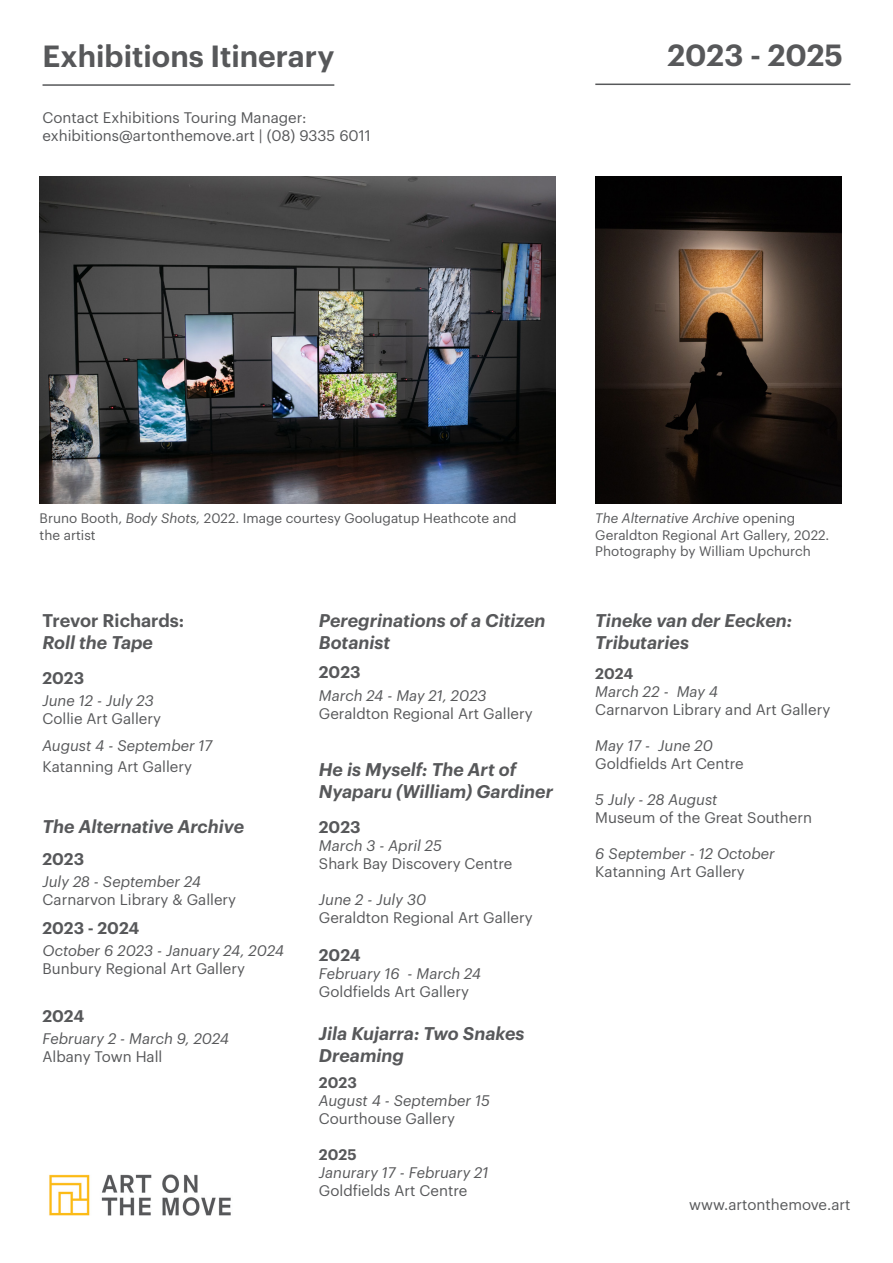
<style>
.page{position:relative;width:893px;height:1263px;background:#fff}
.page>*{position:absolute;margin:0;border:0;box-sizing:border-box;transform-origin:0 0}
.Page_Title{font:600 30px "Graphik";color:#57585a}
.Venue_Name{font:italic 600 18px/21.6px "Graphik";color:#57585a}
.Exhibition_Title{font:italic 600 18px/21.6px "Graphik";color:#57585a}
.Exhibition_Dates{font:italic 600 18px/21.6px "Graphik";color:#57585a}
.Exhibition_Title-2{font:600 18px/21.6px "Graphik";color:#57585a}
.Year{font:600 16.5px "Graphik";color:#57585a}
.Exhibition_Dates-2{font:600 16.5px "Graphik";color:#57585a}
.Exhibition_Dates-3{font:italic 15px/18px "Graphik";color:#57585a}
.Venue_Name-2{font:15px/18px "Graphik";color:#57585a}
.Exhibition_Dates-4{font:15px "Graphik";color:#57585a}
.t1{font:15px "Graphik";color:#595a5c}
.Exhibition_Dates-5{font:600 15px "Graphik";color:#57585a}
.Exhibition_Dates-6{font:13.5px/16.2px "Graphik";color:#57585a}
.s1{font-style:italic}
.s2{font-style:normal}
</style>
<div class="page">
<img style="left:49px;top:1174px;width:182px;height:42px">
<hr style="left:43px;top:84px;width:291px;height:2px;background:#57585a">
<hr style="left:595px;top:84px;width:255px;height:1px;background:#57585a">
<img style="left:40px;top:176px;width:516px;height:328px">
<img style="left:595px;top:176px;width:247px;height:328px">
<p class="Page_Title" style="left:43px;top:33px;width:293px">Exhibitions Itinerary</p>
<p class="Venue_Name-2" style="left:43px;top:108px;width:330px">Contact Exhibitions Touring Manager: exhibitions@artonthemove.art | (08) 9335 6011</p>
<p class="Page_Title" style="left:668px;top:32px;width:177px">2023 - 2025</p>
<p class="Exhibition_Dates-6" style="left:40px;top:509px;width:479px">Bruno Booth, <span class="s1">Body Shots,</span> 2022. Image courtesy Goolugatup Heathcote and the artist</p>
<p class="Exhibition_Dates-6" style="left:595px;top:509px;width:236px"><span class="s1">The Alternative Archive</span> opening<br>Geraldton Regional Art Gallery, 2022.<br>Photography by William Upchurch</p>
<p class="Exhibition_Title-2" style="left:43px;top:608px;width:143px">Trevor Richards:<br><span class="s1">Roll the Tape</span></p>
<p class="Year" style="left:43px;top:665px;width:43px">2023</p>
<p class="Exhibition_Dates-3" style="left:43px;top:691px;width:113px">June 12 - July 23</p>
<p class="Venue_Name-2" style="left:43px;top:709px;width:120px">Collie Art Gallery</p>
<p class="Exhibition_Dates-3" style="left:43px;top:735px;width:171px">August 4 - September 17</p>
<p class="Venue_Name-2" style="left:43px;top:757px;width:151px">Katanning Art Gallery</p>
<p class="Exhibition_Title" style="left:43px;top:814px;width:203px">The Alternative Archive</p>
<p class="Year" style="left:43px;top:846px;width:43px">2023</p>
<p class="Exhibition_Dates-3" style="left:43px;top:872px;width:160px">July 28 - September 24</p>
<p class="Venue_Name-2" style="left:43px;top:890px;width:195px">Carnarvon Library &amp; Gallery</p>
<p class="Year" style="left:43px;top:915px;width:98px">2023 - 2024</p>
<p class="Exhibition_Dates-3" style="left:43px;top:940px;width:243px">October 6 2023 - January 24, 2024</p>
<p class="Venue_Name-2" style="left:43px;top:958px;width:204px">Bunbury Regional Art Gallery</p>
<p class="Year" style="left:43px;top:1003px;width:43px">2024</p>
<p class="Exhibition_Dates-3" style="left:43px;top:1029px;width:188px">February 2 - March 9, 2024</p>
<p class="Venue_Name-2" style="left:43px;top:1047px;width:121px">Albany Town Hall</p>
<p class="Exhibition_Title" style="left:319px;top:608px;width:228px">Peregrinations of a Citizen<br>Botanist</p>
<p class="Year" style="left:319px;top:660px;width:43px">2023</p>
<p class="Exhibition_Dates-3" style="left:319px;top:685px;width:169px">March 24 - May 21, 2023</p>
<p class="Venue_Name-2" style="left:319px;top:703px;width:215px">Geraldton Regional Art Gallery</p>
<p class="Venue_Name" style="left:319px;top:757px;width:236px">He is Myself: The Art of<br>Nyaparu (William) Gardiner</p>
<p class="Exhibition_Dates-2" style="left:319px;top:815px;width:43px">2023</p>
<p class="Exhibition_Dates-3" style="left:319px;top:836px;width:125px">March 3 - April 25</p>
<p class="Exhibition_Dates-4" style="left:319px;top:853px;width:195px">Shark Bay Discovery Centre</p>
<p class="Exhibition_Dates-3" style="left:319px;top:890px;width:109px">June 2 - July 30</p>
<p class="Exhibition_Dates-4" style="left:319px;top:907px;width:215px">Geraldton Regional Art Gallery</p>
<p class="Exhibition_Dates-2" style="left:319px;top:942px;width:43px">2024</p>
<p class="Exhibition_Dates-3" style="left:319px;top:963px;width:164px">February 16 - March 24</p>
<p class="Exhibition_Dates-4" style="left:319px;top:980px;width:152px">Goldfields Art Gallery</p>
<p class="Venue_Name" style="left:319px;top:1021px;width:207px">Jila Kujarra: Two Snakes<br>Dreaming</p>
<p class="Exhibition_Dates-5" style="left:319px;top:1071px;width:39px">2023</p>
<p class="Exhibition_Dates-3" style="left:319px;top:1091px;width:172px">August 4 - September 15<br><span class="s2">Courthouse Gallery</span></p>
<p class="Exhibition_Dates-5" style="left:319px;top:1143px;width:39px">2025</p>
<p class="Exhibition_Dates-3" style="left:319px;top:1163px;width:171px">Janurary 17 - February 21<br><span class="s2">Goldfields Art Centre</span></p>
<p class="Exhibition_Dates" style="left:595px;top:608px;width:198px">Tineke van der Eecken:<br>Tributaries</p>
<p class="Exhibition_Dates-5" style="left:595px;top:662px;width:39px">2024</p>
<p class="Exhibition_Dates-3" style="left:595px;top:681px;width:124px">March 22 - May 4</p>
<p class="Exhibition_Dates-4" style="left:595px;top:698px;width:236px">Carnarvon Library and Art Gallery</p>
<p class="Exhibition_Dates-3" style="left:595px;top:735px;width:119px">May 17 - June 20</p>
<p class="Exhibition_Dates-4" style="left:595px;top:752px;width:150px">Goldfields Art Centre</p>
<p class="Exhibition_Dates-3" style="left:595px;top:789px;width:124px">5 July - 28 August</p>
<p class="Exhibition_Dates-4" style="left:595px;top:806px;width:218px">Museum of the Great Southern</p>
<p class="Exhibition_Dates-3" style="left:595px;top:843px;width:181px">6 September - 12 October</p>
<p class="Exhibition_Dates-4" style="left:595px;top:860px;width:151px">Katanning Art Gallery</p>
<p class="t1" style="left:689px;top:1193px;width:163px">www.artonthemove.art</p>
</div>
